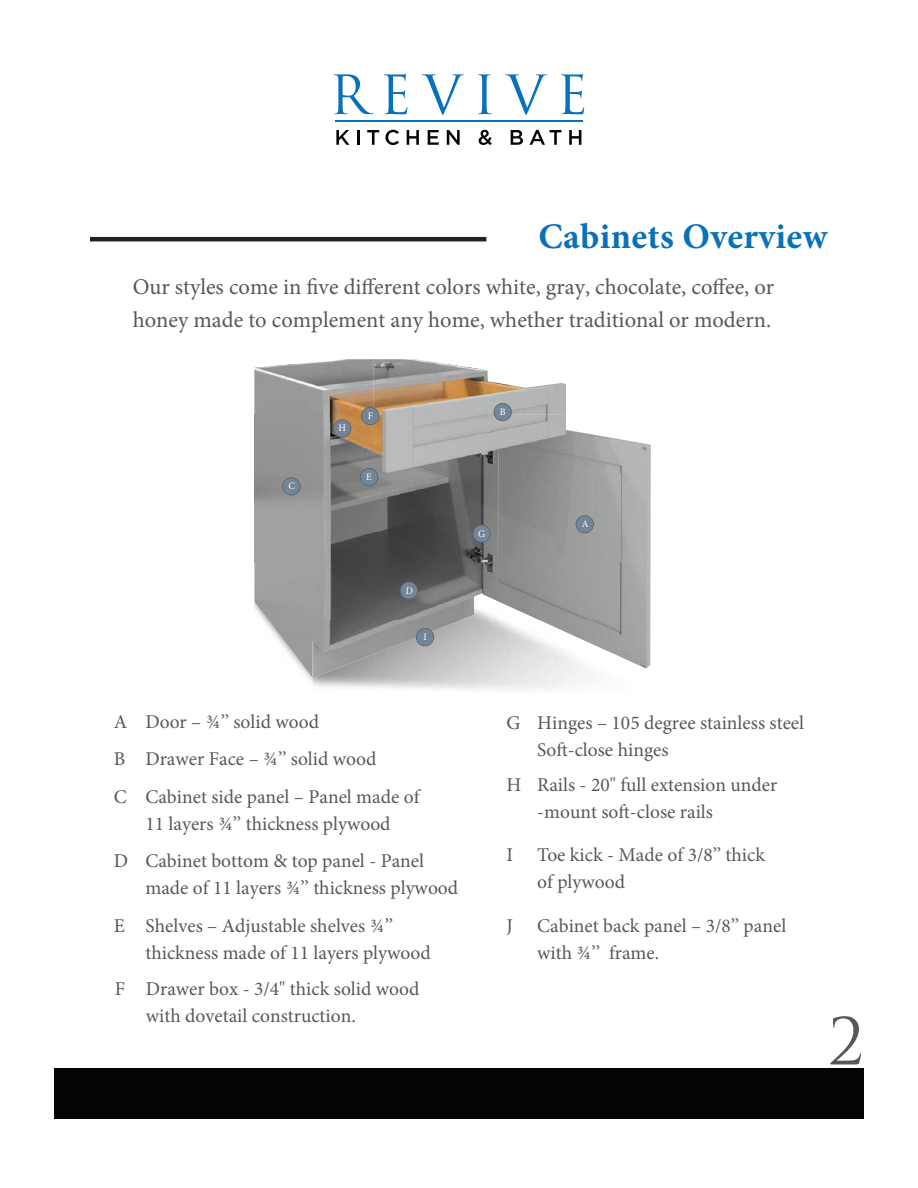
<style>
.page{position:relative;width:918px;height:1188px;background:#fff}
.page>*{position:absolute;margin:0;border:0;box-sizing:border-box;transform-origin:0 0}
.t1{font:63px "Trajan Pro";color:#55585a}
.t2{font:700 36px "Minion Pro";letter-spacing:.01em;color:#0971ba}
.t3{font:22.5px/33px "Minion Pro";color:#565958}
.t4{font:19.5px/37.5px "Minion Pro";color:#57585a}
.t5{font:9.9px "Minion Pro";color:#fff}
</style>
<div class="page">
<hr style="left:90px;top:237px;width:396px;height:4px;background:#231f20">
<svg style="left:334px;top:74px;width:40px;height:40px"></svg>
<svg style="left:384px;top:74px;width:23px;height:40px"></svg>
<svg style="left:422px;top:74px;width:42px;height:41px"></svg>
<svg style="left:478px;top:74px;width:14px;height:40px"></svg>
<svg style="left:505px;top:74px;width:42px;height:41px"></svg>
<svg style="left:561px;top:74px;width:23px;height:40px"></svg>
<hr style="left:335px;top:120px;width:248px;height:2px;background:#0971ba">
<svg style="left:336px;top:130px;width:13px;height:15px"></svg>
<svg style="left:357px;top:130px;width:2px;height:15px"></svg>
<svg style="left:367px;top:130px;width:12px;height:15px"></svg>
<svg style="left:385px;top:130px;width:14px;height:15px"></svg>
<svg style="left:407px;top:130px;width:12px;height:15px"></svg>
<svg style="left:428px;top:130px;width:11px;height:15px"></svg>
<svg style="left:447px;top:130px;width:13px;height:15px"></svg>
<svg style="left:479px;top:130px;width:13px;height:15px"></svg>
<svg style="left:511px;top:130px;width:12px;height:15px"></svg>
<svg style="left:530px;top:130px;width:32px;height:15px"></svg>
<svg style="left:569px;top:130px;width:12px;height:15px"></svg>
<img style="left:263px;top:620px;width:5px;height:7px">
<img style="left:285px;top:649px;width:28px;height:34px">
<img style="left:254px;top:359px;width:243px;height:55px">
<img style="left:497px;top:383px;width:69px;height:31px">
<img style="left:254px;top:414px;width:366px;height:206px">
<img style="left:620px;top:439px;width:31px;height:230px">
<img style="left:268px;top:620px;width:193px;height:29px">
<img style="left:539px;top:620px;width:81px;height:29px">
<img style="left:291px;top:649px;width:96px;height:29px">
<img style="left:603px;top:649px;width:17px;height:8px">
<svg style="left:576px;top:515px;width:18px;height:18px"></svg>
<svg style="left:494px;top:403px;width:18px;height:18px"></svg>
<svg style="left:282px;top:477px;width:18px;height:19px"></svg>
<svg style="left:400px;top:581px;width:18px;height:19px"></svg>
<svg style="left:473px;top:525px;width:18px;height:18px"></svg>
<svg style="left:416px;top:628px;width:18px;height:18px"></svg>
<svg style="left:360px;top:468px;width:18px;height:18px"></svg>
<svg style="left:333px;top:419px;width:18px;height:19px"></svg>
<svg style="left:361px;top:407px;width:18px;height:18px"></svg>
<div style="left:54px;top:1069px;width:810px;height:50px;background:#040503"></div>
<h2 class="t2" style="left:538px;top:211px;width:290px">Cabinets Overview</h2>
<p class="t3" style="left:133px;top:271px;width:643px">Our styles come in five different colors white, gray, chocolate, coffee, or honey made to complement any home, whether traditional or modern.</p>
<p class="t5" style="left:288px;top:480px;width:8px">C</p>
<p class="t5" style="left:339px;top:422px;width:9px">H</p>
<p class="t5" style="left:368px;top:409px;width:7px">F</p>
<p class="t5" style="left:366px;top:470px;width:7px">E</p>
<p class="t5" style="left:406px;top:584px;width:9px">D</p>
<p class="t5" style="left:424px;top:630px;width:5px">I</p>
<p class="t5" style="left:500px;top:406px;width:7px">B</p>
<p class="t5" style="left:478px;top:527px;width:9px">G</p>
<p class="t5" style="left:582px;top:517px;width:8px">A</p>
<p class="t4" style="left:114px;top:703px;width:307px">A Door – ¾’’ solid wood<br>B Drawer Face – ¾’’ solid wood<br>C Cabinet side panel – Panel made of</p>
<p class="t4" style="left:114px;top:805px;width:312px;text-align:center">11 layers ¾’’ thickness plywood<br>D Cabinet bottom &amp; top panel - Panel</p>
<p class="t4" style="left:114px;top:869px;width:346px;text-indent:31px">made of 11 layers ¾’’ thickness plywood<br>E Shelves – Adjustable shelves ¾’’</p>
<p class="t4" style="left:115px;top:935px;width:317px;line-height:36.5px;text-indent:30px">thickness made of 11 layers plywood<br>F Drawer box - 3/4" thick solid wood</p>
<p class="t4" style="left:146px;top:997px;width:212px">with dovetail construction.</p>
<p class="t4" style="left:537px;top:710px;width:268px;line-height:27px;text-indent:-31px">G Hinges – 105 degree stainless steel<br>Soft-close hinges</p>
<p class="t4" style="left:537px;top:771px;width:242px;line-height:27px;text-indent:-31px">H Rails - 20" full extension under -mount soft-close rails</p>
<p class="t4" style="left:537px;top:841px;width:229px;line-height:27px;text-indent:-31px">I Toe kick - Made of 3/8’’ thick of plywood</p>
<p class="t4" style="left:506px;top:907px;width:8px">J</p>
<p class="t4" style="left:537px;top:912px;width:251px;line-height:27px">Cabinet back panel – 3/8’’ panel with ¾’’ frame.</p>
<h1 class="t1" style="left:828px;top:1002px;width:37px">2</h1>
</div>
